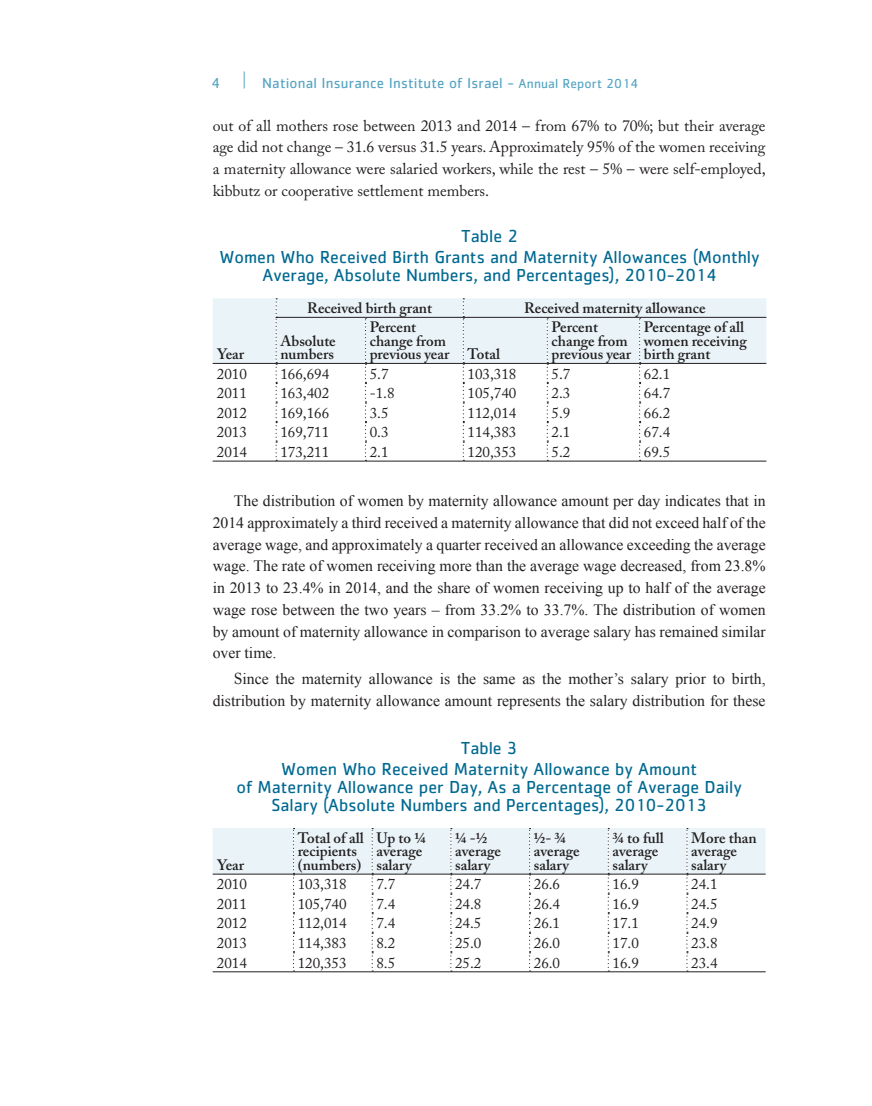
<style>
.page{position:relative;width:872px;height:1106px;background:#fff}
.page>*{position:absolute;margin:0;border:0;box-sizing:border-box;transform-origin:0 0}
.t1{font:18px/21px "Cachet Std";color:#006991;text-align:center}
.t2{font:15.75px/21.8px "Times New Roman";color:#231f20;text-align:justify}
.t3{font:15.75px/21.8px "Adobe Caslon Pro";color:#231f20;text-align:justify}
.t4{font:15px "Adobe Caslon Pro";color:#231f20}
.t5{font:600 15px/13.5px "Adobe Caslon Pro";color:#231f20}
.t6{font:15px "Cachet Std";letter-spacing:.01em;color:#56a5c4}
.s1{font-size:13.5px}
.s2{font-family:"Adobe Caslon Pro"}
</style>
<div class="page">
<svg style="left:244px;top:71px;width:1px;height:17px"></svg>
<hr style="left:213px;top:461px;width:63px;height:1px;background:#231f20">
<hr style="left:276px;top:461px;width:89px;height:1px;background:#231f20">
<hr style="left:365px;top:461px;width:98px;height:1px;background:#231f20">
<hr style="left:463px;top:461px;width:84px;height:1px;background:#231f20">
<hr style="left:547px;top:461px;width:92px;height:1px;background:#231f20">
<hr style="left:639px;top:461px;width:127px;height:1px;background:#231f20">
<svg style="left:213px;top:298px;width:553px;height:163px"></svg>
<hr style="left:463px;top:317px;width:84px;height:1px;background:#231f20">
<hr style="left:547px;top:317px;width:92px;height:1px;background:#231f20">
<hr style="left:639px;top:317px;width:127px;height:1px;background:#231f20">
<hr style="left:213px;top:363px;width:63px;height:1px;background:#231f20">
<hr style="left:276px;top:363px;width:89px;height:1px;background:#231f20">
<hr style="left:365px;top:363px;width:98px;height:1px;background:#231f20">
<hr style="left:463px;top:363px;width:84px;height:1px;background:#231f20">
<hr style="left:547px;top:363px;width:92px;height:1px;background:#231f20">
<hr style="left:639px;top:363px;width:127px;height:1px;background:#231f20">
<svg style="left:213px;top:828px;width:552px;height:143px"></svg>
<hr style="left:687px;top:873px;width:78px;height:1px;background:#231f20">
<hr style="left:608px;top:873px;width:79px;height:1px;background:#231f20">
<hr style="left:529px;top:873px;width:79px;height:1px;background:#231f20">
<hr style="left:451px;top:873px;width:78px;height:1px;background:#231f20">
<hr style="left:372px;top:873px;width:79px;height:1px;background:#231f20">
<hr style="left:293px;top:873px;width:79px;height:1px;background:#231f20">
<hr style="left:213px;top:873px;width:80px;height:1px;background:#231f20">
<hr style="left:687px;top:971px;width:78px;height:1px;background:#231f20">
<hr style="left:608px;top:971px;width:79px;height:1px;background:#231f20">
<hr style="left:529px;top:971px;width:79px;height:1px;background:#231f20">
<hr style="left:451px;top:971px;width:78px;height:1px;background:#231f20">
<hr style="left:372px;top:971px;width:79px;height:1px;background:#231f20">
<hr style="left:293px;top:971px;width:79px;height:1px;background:#231f20">
<hr style="left:213px;top:971px;width:80px;height:1px;background:#231f20">
<p class="t6" style="left:212px;top:74px;width:10px">4</p>
<p class="t6" style="left:262px;top:75px;width:377px">National Insurance Institute of Israel - <span class="s1">Annual Report 2014</span></p>
<p class="t3" style="left:213px;top:114px;width:554px">out of all mothers rose between 2013 and 2014 – from 67% to 70%; but their average age did not change – 31.6 versus 31.5 years. Approximately 95% of the women receiving a maternity allowance were salaried workers, while the rest – 5% – were self-employed, kibbutz or cooperative settlement members.</p>
<p class="t1" style="left:219px;top:225px;width:542px">Table 2<br>Women Who Received Birth Grants and Maternity Allowances (Monthly</p>
<p class="t1" style="left:262px;top:264px;width:455px">Average, Absolute Numbers, and Percentages), 2010-2014</p>
<p class="t5" style="left:217px;top:347px;width:29px">Year</p>
<p class="t5" style="left:307px;top:301px;width:126px">Received birth grant</p>
<p class="t5" style="left:524px;top:301px;width:183px">Received maternity allowance</p>
<p class="t5" style="left:280px;top:334px;width:57px">Absolute numbers</p>
<p class="t5" style="left:370px;top:320px;width:132px">Percent<br>change from previous year Total</p>
<p class="t5" style="left:551px;top:320px;width:81px">Percent change from previous year</p>
<p class="t5" style="left:644px;top:320px;width:104px">Percentage of all women receiving birth grant</p>
<p class="t4" style="left:217px;top:365px;width:31px">2010</p>
<p class="t4" style="left:280px;top:365px;width:50px">166,694</p>
<p class="t4" style="left:370px;top:365px;width:20px">5.7</p>
<p class="t4" style="left:467px;top:365px;width:50px">103,318</p>
<p class="t4" style="left:551px;top:365px;width:20px">5.7</p>
<p class="t4" style="left:644px;top:365px;width:28px">62.1</p>
<p class="t4" style="left:217px;top:384px;width:31px">2011</p>
<p class="t4" style="left:280px;top:384px;width:50px">163,402</p>
<p class="t4" style="left:370px;top:384px;width:26px">-1.8</p>
<p class="t4" style="left:467px;top:384px;width:50px">105,740</p>
<p class="t4" style="left:551px;top:384px;width:20px">2.3</p>
<p class="t4" style="left:644px;top:384px;width:28px">64.7</p>
<p class="t4" style="left:217px;top:404px;width:31px">2012</p>
<p class="t4" style="left:280px;top:404px;width:50px">169,166</p>
<p class="t4" style="left:370px;top:404px;width:20px">3.5</p>
<p class="t4" style="left:467px;top:404px;width:50px">112,014</p>
<p class="t4" style="left:551px;top:404px;width:20px">5.9</p>
<p class="t4" style="left:644px;top:404px;width:28px">66.2</p>
<p class="t4" style="left:217px;top:423px;width:31px">2013</p>
<p class="t4" style="left:280px;top:423px;width:50px">169,711</p>
<p class="t4" style="left:370px;top:423px;width:20px">0.3</p>
<p class="t4" style="left:467px;top:423px;width:50px">114,383</p>
<p class="t4" style="left:551px;top:423px;width:20px">2.1</p>
<p class="t4" style="left:644px;top:423px;width:28px">67.4</p>
<p class="t4" style="left:217px;top:443px;width:31px">2014</p>
<p class="t4" style="left:280px;top:443px;width:50px">173,211</p>
<p class="t4" style="left:370px;top:443px;width:20px">2.1</p>
<p class="t4" style="left:467px;top:443px;width:50px">120,353</p>
<p class="t4" style="left:551px;top:443px;width:20px">5.2</p>
<p class="t4" style="left:644px;top:443px;width:28px">69.5</p>
<p class="t2" style="left:213px;top:490px;width:554px;text-indent:21px">The distribution of women by maternity allowance amount per day indicates that in 2014 approximately a third received a maternity allowance that did not exceed half of the average wage, and approximately a quarter received an allowance exceeding the average wage. The rate of women receiving more than the average wage decreased, from 23.8% in 2013 to 23.4% in 2014, and the share of women receiving up to half of the average wage rose between the two years – from 33.2% to 33.7%. The distribution of women by amount of maternity allowance in comparison to average salary has remained similar over time.</p>
<p class="t2" style="left:213px;top:668px;width:554px;text-align:right"><span class="s2">S</span>ince the maternity allowance is the same as the mother’s salary prior to birth, distribution by maternity allowance amount represents the salary distribution for these</p>
<p class="t1" style="left:281px;top:737px;width:417px">Table 3<br>Women Who Received Maternity Allowance by Amount</p>
<p class="t1" style="left:236px;top:777px;width:507px;line-height:18px">of Maternity Allowance per Day, As a Percentage of Average Daily<br>Salary (Absolute Numbers and Percentages), 2010-2013</p>
<p class="t5" style="left:691px;top:831px;width:67px">More than average salary</p>
<p class="t5" style="left:298px;top:831px;width:67px">Total of all recipients</p>
<p class="t5" style="left:612px;top:831px;width:53px">¾ to full average salary</p>
<p class="t5" style="left:376px;top:831px;width:51px">Up to ¼ average salary</p>
<p class="t5" style="left:455px;top:831px;width:47px">¼ -½ average salary</p>
<p class="t5" style="left:534px;top:831px;width:47px">½- ¾ average salary</p>
<p class="t5" style="left:217px;top:858px;width:29px">Year</p>
<p class="t5" style="left:298px;top:858px;width:65px">(numbers)</p>
<p class="t4" style="left:217px;top:875px;width:31px">2010</p>
<p class="t4" style="left:298px;top:875px;width:50px">103,318</p>
<p class="t4" style="left:376px;top:875px;width:20px">7.7</p>
<p class="t4" style="left:455px;top:875px;width:28px">24.7</p>
<p class="t4" style="left:534px;top:875px;width:28px">26.6</p>
<p class="t4" style="left:612px;top:875px;width:28px">16.9</p>
<p class="t4" style="left:691px;top:875px;width:28px">24.1</p>
<p class="t4" style="left:217px;top:895px;width:31px">2011</p>
<p class="t4" style="left:298px;top:895px;width:50px">105,740</p>
<p class="t4" style="left:376px;top:895px;width:20px">7.4</p>
<p class="t4" style="left:455px;top:895px;width:28px">24.8</p>
<p class="t4" style="left:534px;top:895px;width:28px">26.4</p>
<p class="t4" style="left:612px;top:895px;width:28px">16.9</p>
<p class="t4" style="left:691px;top:895px;width:28px">24.5</p>
<p class="t4" style="left:217px;top:914px;width:31px">2012</p>
<p class="t4" style="left:298px;top:914px;width:50px">112,014</p>
<p class="t4" style="left:376px;top:914px;width:20px">7.4</p>
<p class="t4" style="left:455px;top:914px;width:28px">24.5</p>
<p class="t4" style="left:534px;top:914px;width:28px">26.1</p>
<p class="t4" style="left:612px;top:914px;width:28px">17.1</p>
<p class="t4" style="left:691px;top:914px;width:28px">24.9</p>
<p class="t4" style="left:217px;top:934px;width:31px">2013</p>
<p class="t4" style="left:298px;top:934px;width:50px">114,383</p>
<p class="t4" style="left:376px;top:934px;width:20px">8.2</p>
<p class="t4" style="left:455px;top:934px;width:28px">25.0</p>
<p class="t4" style="left:534px;top:934px;width:28px">26.0</p>
<p class="t4" style="left:612px;top:934px;width:28px">17.0</p>
<p class="t4" style="left:691px;top:934px;width:28px">23.8</p>
<p class="t4" style="left:217px;top:953px;width:31px">2014</p>
<p class="t4" style="left:298px;top:953px;width:50px">120,353</p>
<p class="t4" style="left:376px;top:953px;width:20px">8.5</p>
<p class="t4" style="left:455px;top:953px;width:28px">25.2</p>
<p class="t4" style="left:534px;top:953px;width:28px">26.0</p>
<p class="t4" style="left:612px;top:953px;width:28px">16.9</p>
<p class="t4" style="left:691px;top:953px;width:28px">23.4</p>
</div>
